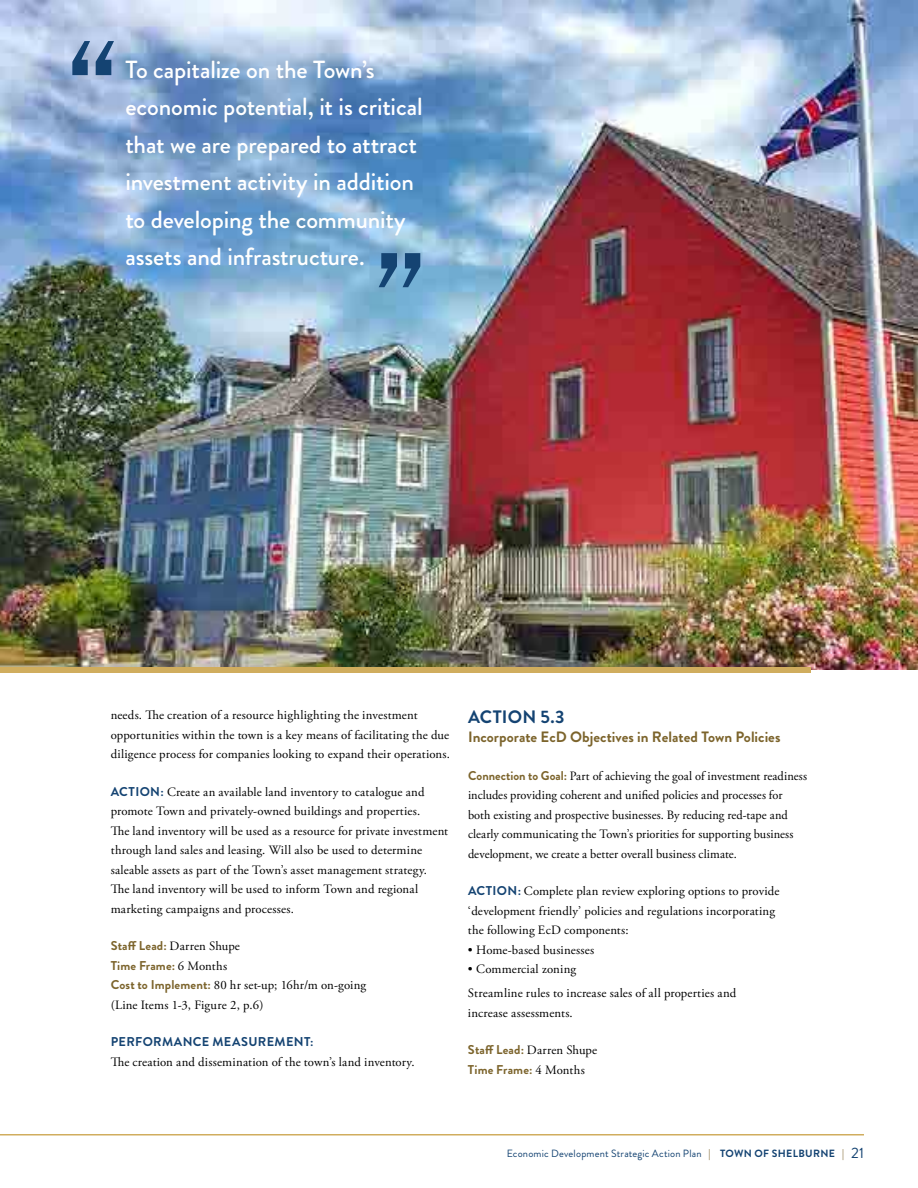
<style>
.page{position:relative;width:918px;height:1188px;background:#fff}
.page>*{position:absolute;margin:0;border:0;box-sizing:border-box;transform-origin:0 0}
.t1{font:500 24.75px/37.5px "Brandon Grotesque";letter-spacing:-.005em;color:#fff}
.t2{font:700 18px "Brandon Grotesque";letter-spacing:.015em;color:#144372}
.t3{font:700 15px "Brandon Grotesque";color:#7c642c}
.t4{font:12.75px/19.5px "Adobe Garamond Pro";letter-spacing:.01em;color:#000}
.t5{font:700 12.75px "Brandon Grotesque";letter-spacing:.01em;color:#7c642c}
.t6{font:700 12.75px "Brandon Grotesque";letter-spacing:.025em;color:#144372}
.t7{font:10.5px "Brandon Grotesque";letter-spacing:.02em;color:#144372}
.s1{font-family:"Brandon Grotesque";font-weight:700;color:#144372}
.s2{font-family:"Brandon Grotesque";font-weight:700;color:#7c642c}
.s3{font-family:"Adobe Garamond Pro";font-weight:400;color:#000}
.s4{font-weight:500;color:#7c642c}
.s5{font-weight:700}
.s6{font-size:15px}
</style>
<div class="page">
<hr style="left:0;top:1134px;width:864px;height:2px;background:#d0ad5e">
<img style="left:0;top:0;width:918px;height:670px">
<svg style="left:72px;top:41px;width:42px;height:34px"></svg>
<svg style="left:379px;top:253px;width:41px;height:34px"></svg>
<div style="left:0;top:667px;width:810px;height:5px;background:#d0ad5e"></div>
<svg style="left:0;top:0;width:1px;height:24px"></svg>
<h1 class="t1" style="left:125px;top:51px;width:299px">To capitalize on the Town’s economic potential, it is critical that we are prepared to attract investment activity in addition to developing the community assets and infrastructure.</h1>
<p class="t4" style="left:111px;top:706px;width:341px">needs. The creation of a resource highlighting the investment opportunities within the town is a key means of facilitating the due diligence process for companies looking to expand their operations.</p>
<p class="t4" style="left:111px;top:782px;width:339px"><span class="s1">ACTION:</span> Create an available land inventory to catalogue and promote Town and privately-owned buildings and properties.<br>The land inventory will be used as a resource for private investment through land sales and leasing. Will also be used to determine saleable assets as part of the Town’s asset management strategy.<br>The land inventory will be used to inform Town and regional marketing campaigns and processes.</p>
<p class="t4" style="left:111px;top:937px;width:131px"><span class="s2">Staff Lead:</span> Darren Shupe</p>
<p class="t5" style="left:111px;top:956px;width:118px">Time Frame: <span class="s3">6 Months</span></p>
<p class="t4" style="left:111px;top:976px;width:257px"><span class="s2">Cost to Implement:</span> 80 hr set-up; 16hr/m on-going (Line Items 1-3, Figure 2, p.6)</p>
<p class="t6" style="left:111px;top:1033px;width:204px">PERFORMANCE MEASUREMENT:</p>
<p class="t4" style="left:111px;top:1052px;width:305px">The creation and dissemination of the town’s land inventory.</p>
<h2 class="t2" style="left:468px;top:704px;width:98px">ACTION 5.3</h2>
<p class="t3" style="left:468px;top:727px;width:314px">Incorporate EcD Objectives in Related Town Policies</p>
<p class="t4" style="left:468px;top:766px;width:341px"><span class="s2">Connection to Goal:</span> Part of achieving the goal of investment readiness includes providing coherent and unified policies and processes for both existing and prospective businesses. By reducing red-tape and clearly communicating the Town’s priorities for supporting business development, we create a better overall business climate.</p>
<p class="t4" style="left:468px;top:882px;width:313px"><span class="s1">ACTION:</span> Complete plan review exploring options to provide ‘development friendly’ policies and regulations incorporating the following EcD components:</p>
<p class="t4" style="left:468px;top:940px;width:128px">• Home-based businesses</p>
<p class="t4" style="left:468px;top:958px;width:270px;line-height:24px">• Commercial zoning<br>Streamline rules to increase sales of all properties and</p>
<p class="t4" style="left:468px;top:1003px;width:106px">increase assessments.</p>
<p class="t4" style="left:468px;top:1041px;width:131px"><span class="s2">Staff Lead:</span> Darren Shupe</p>
<p class="t5" style="left:468px;top:1060px;width:118px">Time Frame: <span class="s3">4 Months</span></p>
<p class="t7" style="left:507px;top:1146px;width:359px">Economic Development Strategic Action Plan <span class="s4">|</span> <span class="s5">TOWN OF SHELBURNE</span> <span class="s4">|</span> <span class="s6">21</span></p>
</div>
